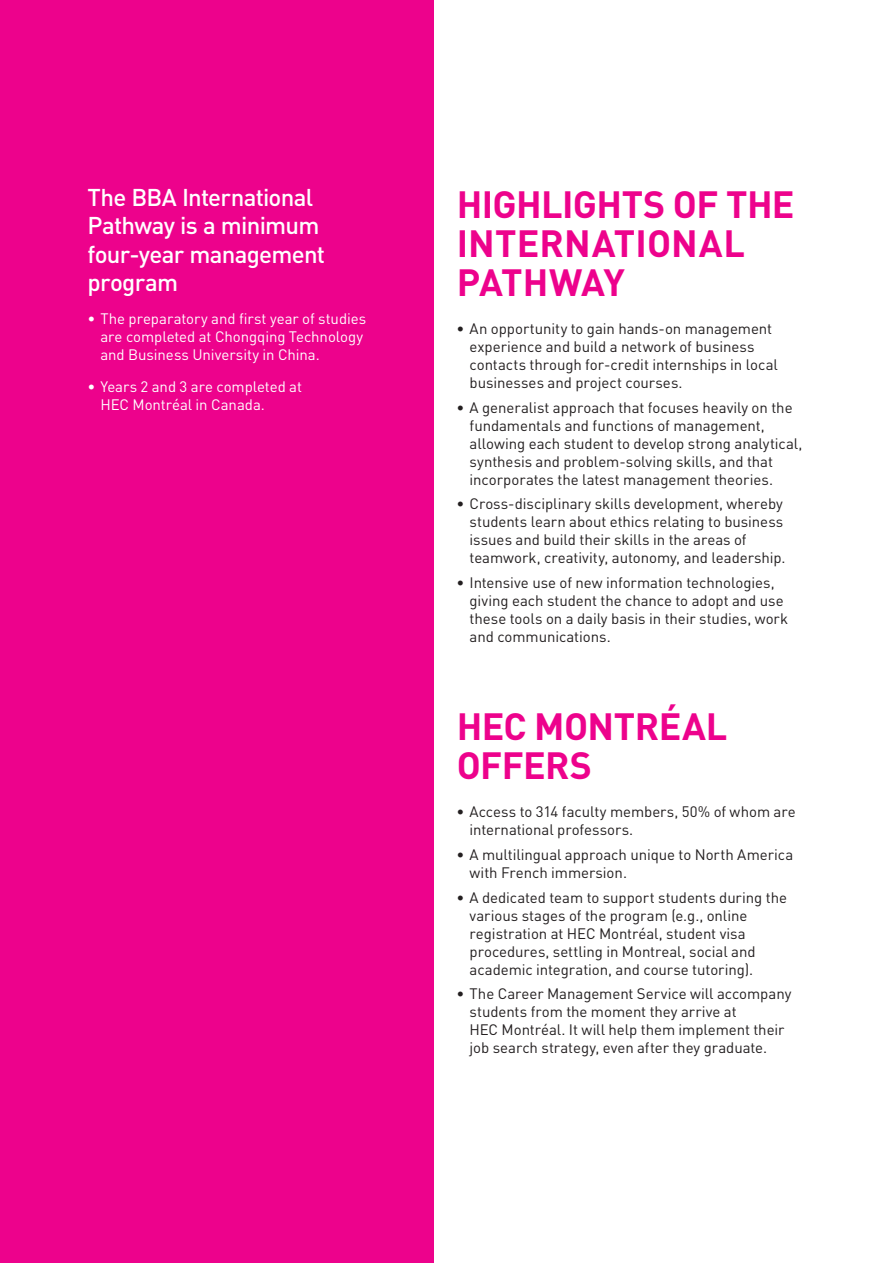
<style>
.page{position:relative;width:893px;height:1263px;background:#fff}
.page>*{position:absolute;margin:0;border:0;box-sizing:border-box;transform-origin:0 0}
.t1{font:700 37.5px/39px "DINOT";letter-spacing:-.015em;color:#ed028c}
.t2{font:500 24px/28.5px "DINOT";letter-spacing:-.03em;color:#fff}
.t3{font:15px/18px "DINOT";letter-spacing:-.005em;color:#231f20}
.t4{font:15px/18px "DINOT";letter-spacing:-.005em;color:#fff}
</style>
<div class="page">
<div style="left:0;top:0;width:433px;height:1263px;background:#ed028c"></div>
<h2 class="t2" style="left:87px;top:182px;width:239px">The BBA International<br>Pathway is a minimum four-year management program</h2>
<p class="t4" style="left:100px;top:310px;width:267px;text-indent:-13px">• The preparatory and first year of studies are completed at Chongqing Technology and Business University in China.</p>
<p class="t4" style="left:100px;top:377px;width:203px;text-indent:-13px">• Years 2 and 3 are completed at<br>HEC Montréal in Canada.</p>
<h1 class="t1" style="left:457px;top:184px;width:339px">HIGHLIGHTS OF THE<br>INTERNATIONAL<br>PATHWAY</h1>
<p class="t3" style="left:470px;top:319px;width:310px;text-indent:-13px">• An opportunity to gain hands-on management experience and build a network of business contacts through for-credit internships in local businesses and project courses.</p>
<p class="t3" style="left:470px;top:398px;width:334px;text-indent:-13px">• A generalist approach that focuses heavily on the fundamentals and functions of management, allowing each student to develop strong analytical, synthesis and problem-solving skills, and that incorporates the latest management theories.</p>
<p class="t3" style="left:470px;top:495px;width:318px;text-indent:-13px">• Cross-disciplinary skills development, whereby students learn about ethics relating to business issues and build their skills in the areas of teamwork, creativity, autonomy, and leadership.</p>
<p class="t3" style="left:470px;top:573px;width:320px;text-indent:-13px">• Intensive use of new information technologies, giving each student the chance to adopt and use these tools on a daily basis in their studies, work and communications.</p>
<h1 class="t1" style="left:457px;top:706px;width:272px">HEC MONTRÉAL<br>OFFERS</h1>
<p class="t3" style="left:470px;top:802px;width:328px;text-indent:-13px">• Access to 314 faculty members, 50% of whom are international professors.</p>
<p class="t3" style="left:470px;top:845px;width:325px;text-indent:-13px">• A multilingual approach unique to North America with French immersion.</p>
<p class="t3" style="left:470px;top:888px;width:319px;text-indent:-13px">• A dedicated team to support students during the various stages of the program (e.g., online registration at HEC Montréal, student visa procedures, settling in Montreal, social and academic integration, and course tutoring).</p>
<p class="t3" style="left:470px;top:984px;width:323px;text-indent:-13px">• The Career Management Service will accompany students from the moment they arrive at<br>HEC Montréal. It will help them implement their job search strategy, even after they graduate.</p>
</div>
